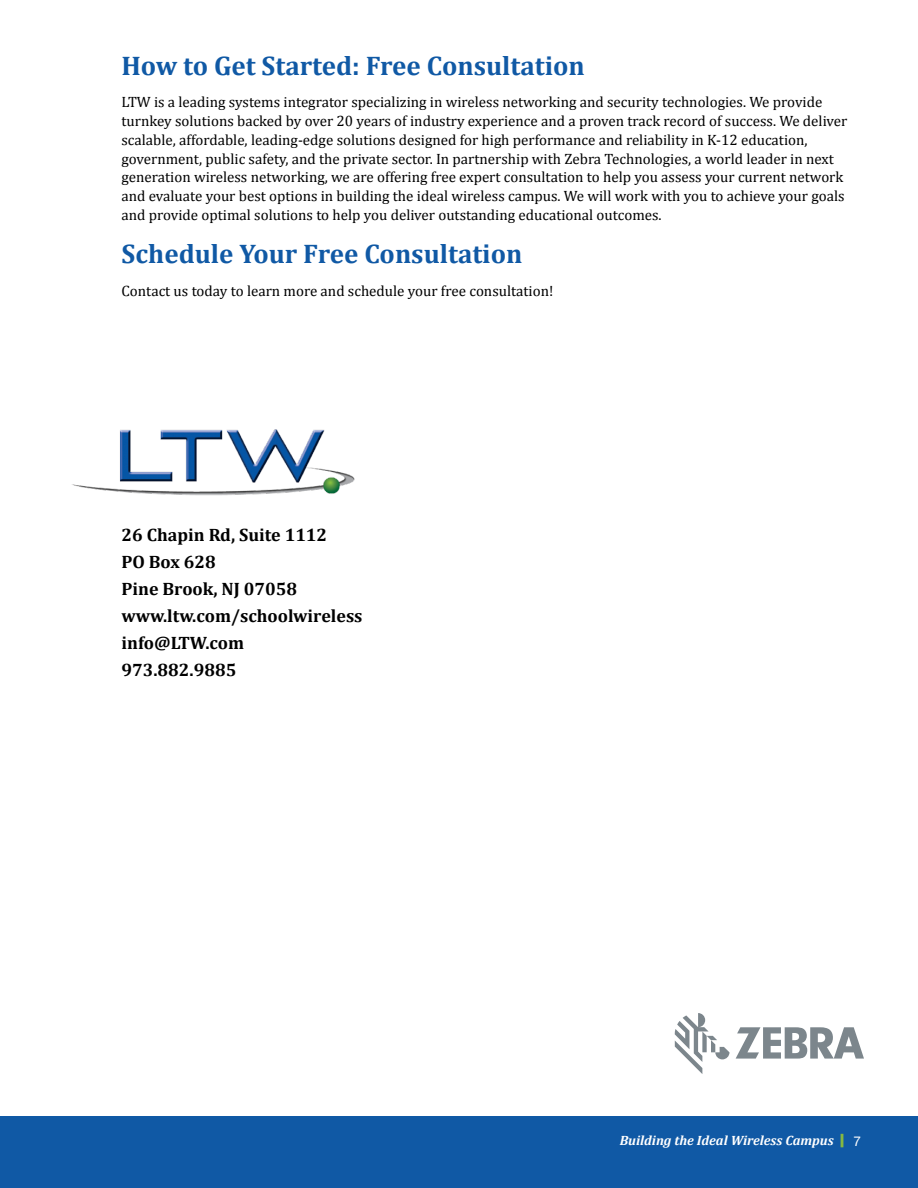
<style>
.page{position:relative;width:918px;height:1188px;background:#fff}
.page>*{position:absolute;margin:0;border:0;box-sizing:border-box;transform-origin:0 0}
.t1{font:700 27px "Cambria";color:#1059a5}
.t2{font:700 18px/27px "Cambria";color:#000}
.t3{font:15px/18.8px "Cambria";color:#000}
.t4{font:italic 700 13.5px "Cambria";color:#fff}
.s1{font-family:"Helvetica Neue";font-weight:900;font-style:normal;font-size:18px;color:#86b940}
.s2{font-family:"Helvetica Neue";font-weight:400;font-style:normal}
</style>
<div class="page">
<div style="left:0;top:1117px;width:918px;height:71px;background:#1059a5"></div>
<img style="left:72px;top:429px;width:283px;height:67px">
<svg style="left:675px;top:1013px;width:54px;height:61px"></svg>
<svg style="left:736px;top:1027px;width:128px;height:32px"></svg>
<h1 class="t1" style="left:122px;top:47px;width:465px">How to Get Started: Free Consultation</h1>
<p class="t3" style="left:122px;top:93px;width:727px">LTW is a leading systems integrator specializing in wireless networking and security technologies. We provide turnkey solutions backed by over 20 years of industry experience and a proven track record of success. We deliver scalable, affordable, leading-edge solutions designed for high performance and reliability in K-12 education, government, public safety, and the private sector. In partnership with Zebra Technologies, a world leader in next generation wireless networking, we are offering free expert consultation to help you assess your current network and evaluate your best options in building the ideal wireless campus. We will work with you to achieve your goals and provide optimal solutions to help you deliver outstanding educational outcomes.</p>
<h1 class="t1" style="left:122px;top:235px;width:402px">Schedule Your Free Consultation</h1>
<p class="t3" style="left:122px;top:281px;width:433px">Contact us today to learn more and schedule your free consultation!</p>
<p class="t2" style="left:122px;top:521px;width:243px">26 Chapin Rd, Suite 1112<br>PO Box 628<br>Pine Brook, NJ 07058 www.ltw.com/schoolwireless info@LTW.com<br>973.882.9885</p>
<p class="t4" style="left:620px;top:1131px;width:243px">Building the Ideal Wireless Campus <span class="s1">|</span> <span class="s2">7</span></p>
</div>
